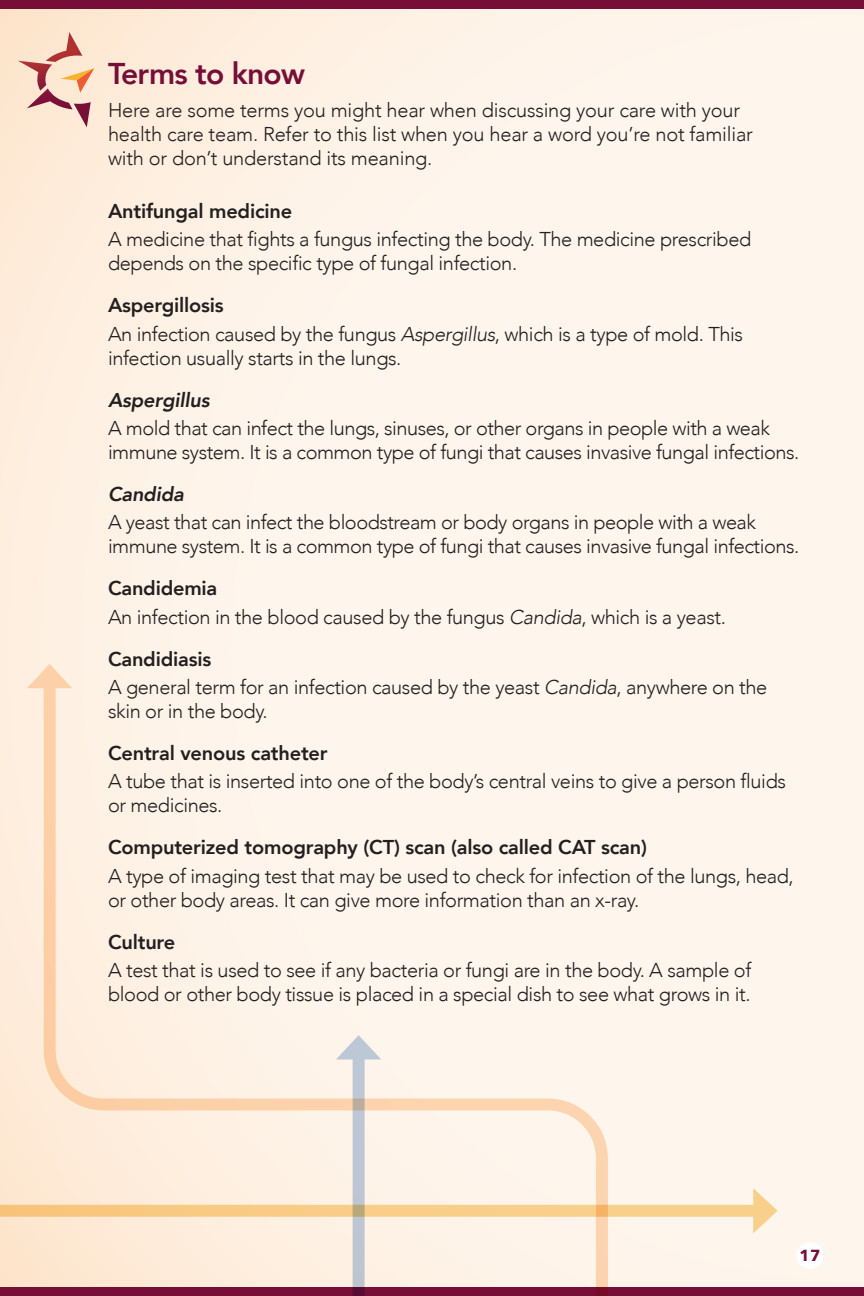
<style>
.page{position:relative;width:864px;height:1296px;background:#fff}
.page>*{position:absolute;margin:0;border:0;box-sizing:border-box;transform-origin:0 0}
.section_title{font:800 30px "Avenir";letter-spacing:-.025em;color:#770e37}
.Defintion_text{font:300 20px/24px "Avenir";letter-spacing:-.02em;color:#231f20}
.body_copy_1{font:300 20px/24px "Avenir";letter-spacing:-.01em;color:#231f20}
.Terms_Name{font:800 20px "Avenir";letter-spacing:-.01em;color:#231f20}
.Terms_Name-2{font:italic 800 20px "Avenir";letter-spacing:-.01em;color:#231f20}
.t1{font:700 16px "Avenir Next";color:#770e37}
.s1{font-style:italic}
</style>
<div class="page">
<div style="left:0;top:0;width:864px;height:1296px;background:linear-gradient(to right,#feefe1,#fef8f1)"></div>
<div style="left:796px;top:1242px;width:28px;height:27px;background:#fff;border-radius:50%"></div>
<div style="left:0;top:0;width:864px;height:9px;background:#770e37"></div>
<div style="left:0;top:1287px;width:864px;height:9px;background:#770e37"></div>
<svg style="left:0;top:1205px;width:753px;height:12px;background:#f8ce8a"></svg>
<svg style="left:753px;top:1188px;width:25px;height:45px"></svg>
<svg style="left:38px;top:667px;width:572px;height:629px;background:#fbede0"></svg>
<svg style="left:27px;top:664px;width:45px;height:24px"></svg>
<svg style="left:18px;top:32px;width:76px;height:95px;background:#ebc4b3"></svg>
<p class="section_title" style="left:108px;top:50px;width:198px">Terms to know</p>
<p class="body_copy_1" style="left:108px;top:98px;width:646px">Here are some terms you might hear when discussing your care with your health care team. Refer to this list when you hear a word you’re not familiar with or don’t understand its meaning.</p>
<p class="Terms_Name" style="left:108px;top:195px;width:186px">Antifungal medicine</p>
<p class="body_copy_1" style="left:108px;top:227px;width:645px">A medicine that fights a fungus infecting the body. The medicine prescribed depends on the specific type of fungal infection.</p>
<p class="Terms_Name" style="left:108px;top:290px;width:117px">Aspergillosis</p>
<p class="Defintion_text" style="left:108px;top:322px;width:637px">An infection caused by the fungus <span class="s1">Aspergillus</span>, which is a type of mold. This infection usually starts in the lungs.</p>
<p class="Terms_Name-2" style="left:108px;top:388px;width:103px">Aspergillus</p>
<p class="Defintion_text" style="left:108px;top:416px;width:693px">A mold that can infect the lungs, sinuses, or other organs in people with a weak immune system. It is a common type of fungi that causes invasive fungal infections.</p>
<p class="Terms_Name-2" style="left:108px;top:482px;width:77px">Candida</p>
<p class="Defintion_text" style="left:108px;top:510px;width:693px">A yeast that can infect the bloodstream or body organs in people with a weak immune system. It is a common type of fungi that causes invasive fungal infections.</p>
<p class="Terms_Name" style="left:108px;top:573px;width:111px">Candidemia</p>
<p class="Defintion_text" style="left:108px;top:605px;width:619px">An infection in the blood caused by the fungus <span class="s1">Candida</span>, which is a yeast.</p>
<p class="Terms_Name" style="left:108px;top:643px;width:105px">Candidiasis</p>
<p class="Defintion_text" style="left:108px;top:675px;width:661px">A general term for an infection caused by the yeast <span class="s1">Candida</span>, anywhere on the skin or in the body.</p>
<p class="Terms_Name" style="left:108px;top:737px;width:221px">Central venous catheter</p>
<p class="Defintion_text" style="left:108px;top:769px;width:680px">A tube that is inserted into one of the body’s central veins to give a person fluids or medicines.</p>
<p class="Terms_Name" style="left:108px;top:832px;width:540px">Computerized tomography (CT) scan (also called CAT scan)</p>
<p class="Defintion_text" style="left:108px;top:864px;width:687px">A type of imaging test that may be used to check for infection of the lungs, head, or other body areas. It can give more information than an x-ray.</p>
<p class="Terms_Name" style="left:108px;top:926px;width:69px">Culture</p>
<p class="Defintion_text" style="left:108px;top:958px;width:645px">A test that is used to see if any bacteria or fungi are in the body. A sample of blood or other body tissue is placed in a special dish to see what grows in it.</p>
<p class="t1" style="left:800px;top:1241px;width:22px">17</p>
</div>
